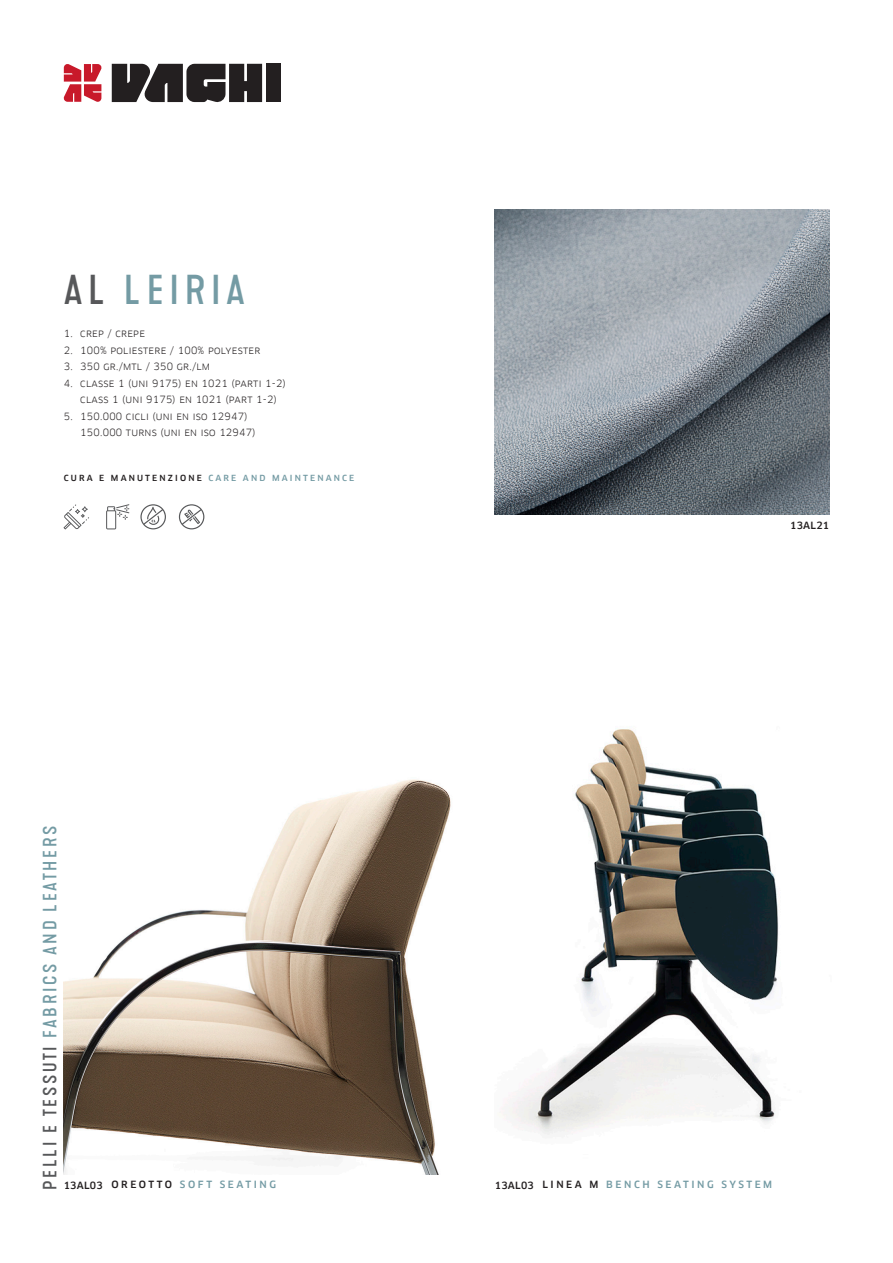
<style>
.page{position:relative;width:893px;height:1263px;background:#fff}
.page>*{position:absolute;margin:0;border:0;box-sizing:border-box;transform-origin:0 0}
.TITOLO_-_modello__80{font:500 expanded 39px "Kapra Neue Pro";letter-spacing:.145em;color:#749ba4}
.t1{font:500 expanded 18px "Kapra Neue Pro";letter-spacing:.15em;color:#749ba4}
.TXT-_finiture{font:9.75px/16.5px "Clan Pro";letter-spacing:.025em;color:#231f20}
.SOTTOTITOLO__K__-_sc{font:500 9.75px "Clan Pro";letter-spacing:.26em;color:#749ba4}
.CODICI_-_finiture{font:500 9.75px "Clan Pro";letter-spacing:.025em;color:#231f20}
.SOTTOTITOLO__K__-_sc-2{font:500 8.25px "Clan Pro";letter-spacing:.26em;color:#749ba4}
.s1{color:#57585a}
.s2{color:#231f20}
</style>
<div class="page">
<div style="left:266px;top:64px;width:15px;height:38px;background:#231f20"></div>
<svg style="left:112px;top:64px;width:150px;height:39px"></svg>
<svg style="left:63px;top:64px;width:39px;height:38px"></svg>
<svg style="left:179px;top:504px;width:25px;height:25px"></svg>
<svg style="left:140px;top:504px;width:26px;height:25px"></svg>
<svg style="left:64px;top:504px;width:25px;height:25px"></svg>
<svg style="left:106px;top:504px;width:23px;height:25px"></svg>
<img style="left:495px;top:209px;width:334px;height:306px">
<img style="left:64px;top:779px;width:387px;height:395px">
<img style="left:503px;top:729px;width:276px;height:406px">
<p class="TITOLO_-_modello__80" style="left:64px;top:267px;width:183px"><span class="s1">AL</span> LEIRIA</p>
<p class="TXT-_finiture" style="left:64px;top:326px;width:83px">1. CREP / CREPE</p>
<p class="TXT-_finiture" style="left:64px;top:342px;width:198px">2. 100% POLIESTERE / 100% POLYESTER</p>
<p class="TXT-_finiture" style="left:64px;top:359px;width:148px">3. 350 GR./MTL / 350 GR./LM</p>
<p class="TXT-_finiture" style="left:80px;top:375px;width:207px;text-indent:-16px">4. CLASSE 1 (UNI 9175) EN 1021 (PARTI 1-2)<br>CLASS 1 (UNI 9175) EN 1021 (PART 1-2)</p>
<p class="TXT-_finiture" style="left:80px;top:408px;width:177px;text-indent:-16px">5. 150.000 CICLI (UNI EN ISO 12947)<br>150.000 TURNS (UNI EN ISO 12947)</p>
<p class="SOTTOTITOLO__K__-_sc-2" style="left:64px;top:474px;width:292px"><span class="s2">CURA E MANUTENZIONE</span> CARE AND MAINTENANCE</p>
<p class="CODICI_-_finiture" style="left:790px;top:520px;width:40px">13AL21</p>
<h2 class="t1" style="left:39px;top:1190px;width:366px;rotate:-90deg"><span class="s1">PELLI E TESSUTI</span> FABRICS AND LEATHERS</h2>
<p class="CODICI_-_finiture" style="left:64px;top:1179px;width:40px">13AL03</p>
<p class="SOTTOTITOLO__K__-_sc" style="left:111px;top:1179px;width:166px"><span class="s2">OREOTTO</span> SOFT SEATING</p>
<p class="CODICI_-_finiture" style="left:495px;top:1179px;width:40px">13AL03</p>
<p class="SOTTOTITOLO__K__-_sc" style="left:542px;top:1179px;width:231px"><span class="s2">LINEA M</span> BENCH SEATING SYSTEM</p>
</div>
